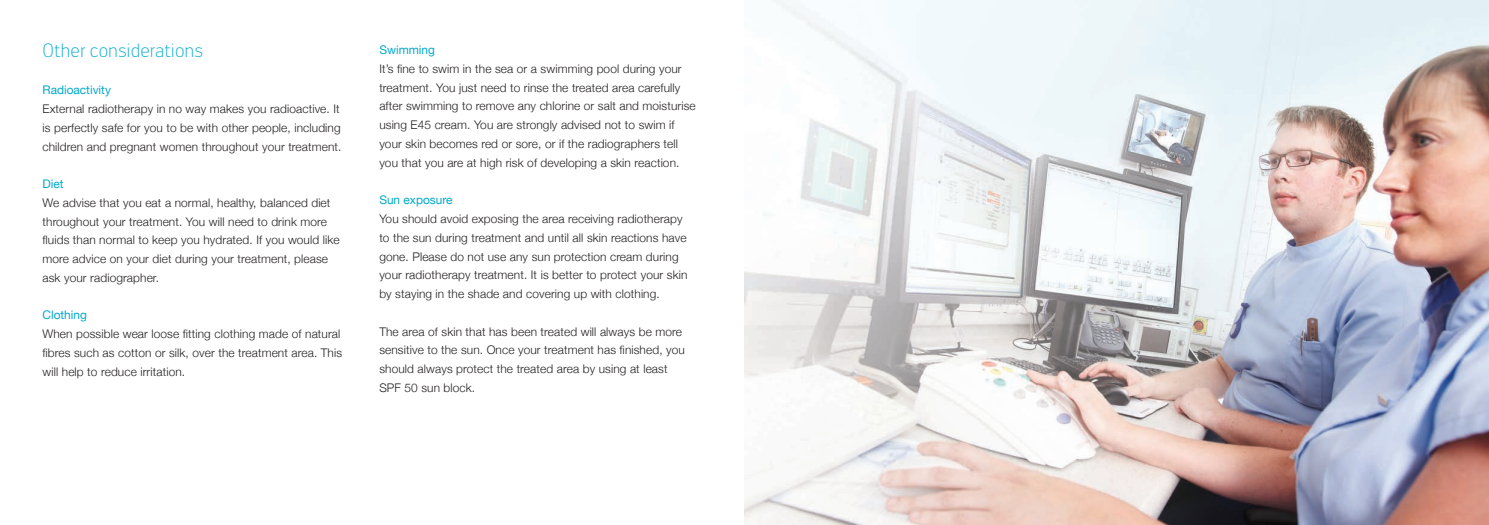
<style>
.page{position:relative;width:1489px;height:525px;background:#fff}
.page>*{position:absolute;margin:0;border:0;box-sizing:border-box;transform-origin:0 0}
.t1{font:300 18.75px "Engel New Sans CE";color:#00a9cc}
.t2{font:300 11.88px/18.8px "Helvetica Neue";letter-spacing:.01em;color:#231f20}
.t3{font:11.88px "Helvetica Neue";color:#00a9cc}
</style>
<div class="page">
<img style="left:744px;top:0;width:744px;height:524px">
<h1 class="t1" style="left:43px;top:39px;width:162px">Other considerations</h1>
<p class="t3" style="left:43px;top:81px;width:70px">Radioactivity</p>
<p class="t2" style="left:43px;top:99px;width:300px">External radiotherapy in no way makes you radioactive. It is perfectly safe for you to be with other people, including children and pregnant women throughout your treatment.</p>
<p class="t3" style="left:43px;top:175px;width:23px">Diet</p>
<p class="t2" style="left:43px;top:192px;width:298px">We advise that you eat a normal, healthy, balanced diet throughout your treatment. You will need to drink more fluids than normal to keep you hydrated. If you would like more advice on your diet during your treatment, please ask your radiographer.</p>
<p class="t3" style="left:43px;top:306px;width:46px">Clothing</p>
<p class="t2" style="left:43px;top:324px;width:301px">When possible wear loose fitting clothing made of natural fibres such as cotton or silk, over the treatment area. This will help to reduce irritation.</p>
<p class="t3" style="left:379px;top:41px;width:57px">Swimming</p>
<p class="t2" style="left:379px;top:58px;width:318px">It’s fine to swim in the sea or a swimming pool during your treatment. You just need to rinse the treated area carefully after swimming to remove any chlorine or salt and moisturise using E45 cream. You are strongly advised not to swim if your skin becomes red or sore, or if the radiographers tell you that you are at high risk of developing a skin reaction.</p>
<p class="t3" style="left:379px;top:191px;width:75px">Sun exposure</p>
<p class="t2" style="left:379px;top:208px;width:309px">You should avoid exposing the area receiving radiotherapy to the sun during treatment and until all skin reactions have gone. Please do not use any sun protection cream during your radiotherapy treatment. It is better to protect your skin by staying in the shade and covering up with clothing.</p>
<p class="t2" style="left:379px;top:321px;width:307px">The area of skin that has been treated will always be more sensitive to the sun. Once your treatment has finished, you should always protect the treated area by using at least SPF 50 sun block.</p>
</div>
